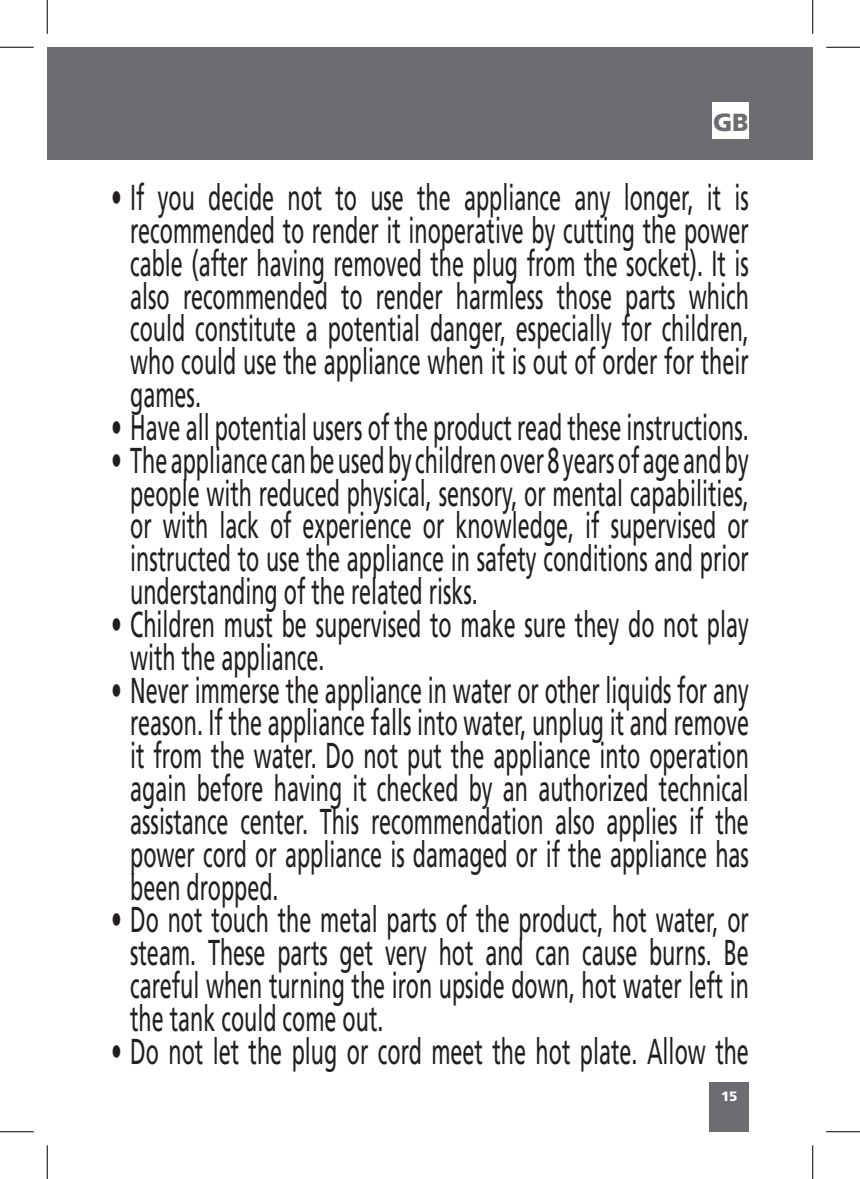
<style>
.page{position:relative;width:860px;height:1179px;background:#fff}
.page>*{position:absolute;margin:0;border:0;box-sizing:border-box;transform-origin:0 0}
.t1{font:36px/32.9px "Frutiger LT 55 Rm";color:#231f20;text-align:justify;scale:.6 1}
.t2{font:24.75px "Frutiger LT 75 Blk";color:#6c6d70}
.t3{font:13.5px "Frutiger LT 75 Blk";color:#fff}
</style>
<div class="page">
<div style="left:47px;top:47px;width:766px;height:113px;background:#6c6d70"></div>
<div style="left:710px;top:1082px;width:39px;height:50px;background:#6c6d70"></div>
<div style="left:713px;top:103px;width:36px;height:36px;background:#fff"></div>
<hr style="left:0;top:47px;width:34px;height:1px;background:#000">
<hr style="left:826px;top:47px;width:34px;height:1px;background:#000">
<hr style="left:0;top:1131px;width:34px;height:1px;background:#000">
<hr style="left:826px;top:1131px;width:34px;height:1px;background:#000">
<hr style="left:47px;top:0;width:1px;height:34px;background:#000">
<hr style="left:47px;top:1145px;width:1px;height:34px;background:#000">
<hr style="left:812px;top:0;width:1px;height:34px;background:#000">
<hr style="left:812px;top:1145px;width:1px;height:34px;background:#000">
<p class="t2" style="left:713px;top:107px;width:37px">GB</p>
<p class="t1" style="left:130px;top:181px;width:1033px;text-indent:-19px">• If you decide not to use the appliance any longer, it is recommended to render it inoperative by cutting the power cable (after having removed the plug from the socket). It is also recommended to render harmless those parts which could constitute a potential danger, especially for children, who could use the appliance when it is out of order for their games.</p>
<p class="t1" style="left:111px;top:411px;width:1064px">• Have all potential users of the product read these instructions.</p>
<p class="t1" style="left:130px;top:444px;width:1033px;text-indent:-19px">• The appliance can be used by children over 8 years of age and by people with reduced physical, sensory, or mental capabilities, or with lack of experience or knowledge, if supervised or instructed to use the appliance in safety conditions and prior understanding of the related risks.</p>
<p class="t1" style="left:130px;top:608px;width:1033px;text-indent:-19px">• Children must be supervised to make sure they do not play with the appliance.</p>
<p class="t1" style="left:130px;top:674px;width:1033px;text-indent:-19px">• Never immerse the appliance in water or other liquids for any reason. If the appliance falls into water, unplug it and remove it from the water. Do not put the appliance into operation again before having it checked by an authorized technical assistance center. This recommendation also applies if the power cord or appliance is damaged or if the appliance has been dropped.</p>
<p class="t1" style="left:130px;top:904px;width:1033px;text-indent:-19px">• Do not touch the metal parts of the product, hot water, or steam. These parts get very hot and can cause burns. Be careful when turning the iron upside down, hot water left in the tank could come out.</p>
<p class="t1" style="left:111px;top:1035px;width:1065px">• Do not let the plug or cord meet the hot plate. Allow the</p>
<p class="t3" style="left:721px;top:1088px;width:18px">15</p>
</div>
